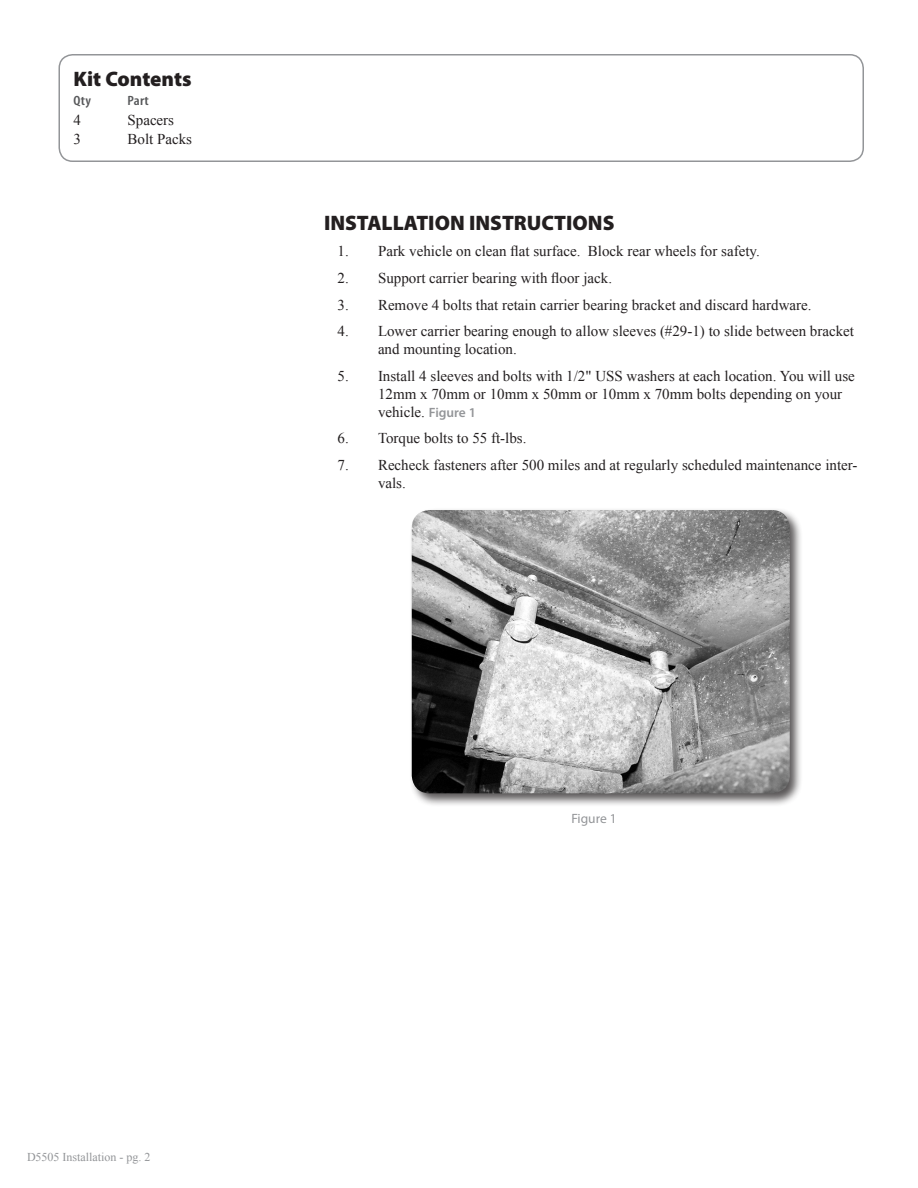
<style>
.page{position:relative;width:918px;height:1188px;background:#fff}
.page>*{position:absolute;margin:0;border:0;box-sizing:border-box;transform-origin:0 0}
.Headline{font:900 21px "Myriad Pro";color:#231f20}
.Numbered_List{font:15px/18px "Times New Roman";color:#231f20}
.parts{font:15px "Times New Roman";color:#231f20}
.Parts_Column_Headers{font:600 condensed 13.5px "Myriad Pro";letter-spacing:.02em;color:#57585a;scale:1.11 1}
.t1{font:13.5px "Myriad Pro";color:#939598}
.t2{font:12px "Times New Roman";color:#939598}
.s1{font-family:"Myriad Pro";font-weight:600;font-size:13.5px;color:#939598}
</style>
<div class="page">
<div style="left:58px;top:54px;width:806px;height:108px;border:2px solid #939598;border-radius:14px"></div>
<div style="left:409px;top:507px;width:394px;height:300px;background:#231f20;opacity:.75"></div>
<img style="left:412px;top:510px;width:378px;height:283px">
<p class="Headline" style="left:74px;top:65px;width:120px">Kit Contents</p>
<p class="Parts_Column_Headers" style="left:74px;top:93px;width:17px">Qty</p>
<p class="Parts_Column_Headers" style="left:127px;top:93px;width:21px">Part</p>
<p class="parts" style="left:74px;top:110px;width:9px">4</p>
<p class="parts" style="left:128px;top:110px;width:48px">Spacers</p>
<p class="parts" style="left:74px;top:129px;width:9px">3</p>
<p class="parts" style="left:128px;top:129px;width:66px">Bolt Packs</p>
<p class="t2" style="left:27px;top:1149px;width:125px">D5505 Installation - pg. 2</p>
<p class="Headline" style="left:324px;top:208px;width:292px">INSTALLATION INSTRUCTIONS</p>
<p class="Numbered_List" style="left:338px;top:242px;width:424px">1. Park vehicle on clean flat surface. Block rear wheels for safety.</p>
<p class="Numbered_List" style="left:338px;top:269px;width:276px">2. Support carrier bearing with floor jack.</p>
<p class="Numbered_List" style="left:338px;top:295px;width:476px">3. Remove 4 bolts that retain carrier bearing bracket and discard hardware.</p>
<p class="Numbered_List" style="left:378px;top:322px;width:478px;text-indent:-40px">4. Lower carrier bearing enough to allow sleeves (#29-1) to slide between bracket and mounting location.</p>
<p class="Numbered_List" style="left:378px;top:367px;width:478px;text-indent:-40px">5. Install 4 sleeves and bolts with 1/2" USS washers at each location. You will use<br>12mm x 70mm or 10mm x 50mm or 10mm x 70mm bolts depending on your vehicle. <span class="s1">Figure 1</span></p>
<p class="Numbered_List" style="left:338px;top:429px;width:191px">6. Torque bolts to 55 ft-lbs.</p>
<p class="Numbered_List" style="left:378px;top:456px;width:481px;text-indent:-40px">7. Recheck fasteners after 500 miles and at regularly scheduled maintenance inter&shy;vals.</p>
<p class="t1" style="left:571px;top:810px;width:47px">Figure 1</p>
</div>
